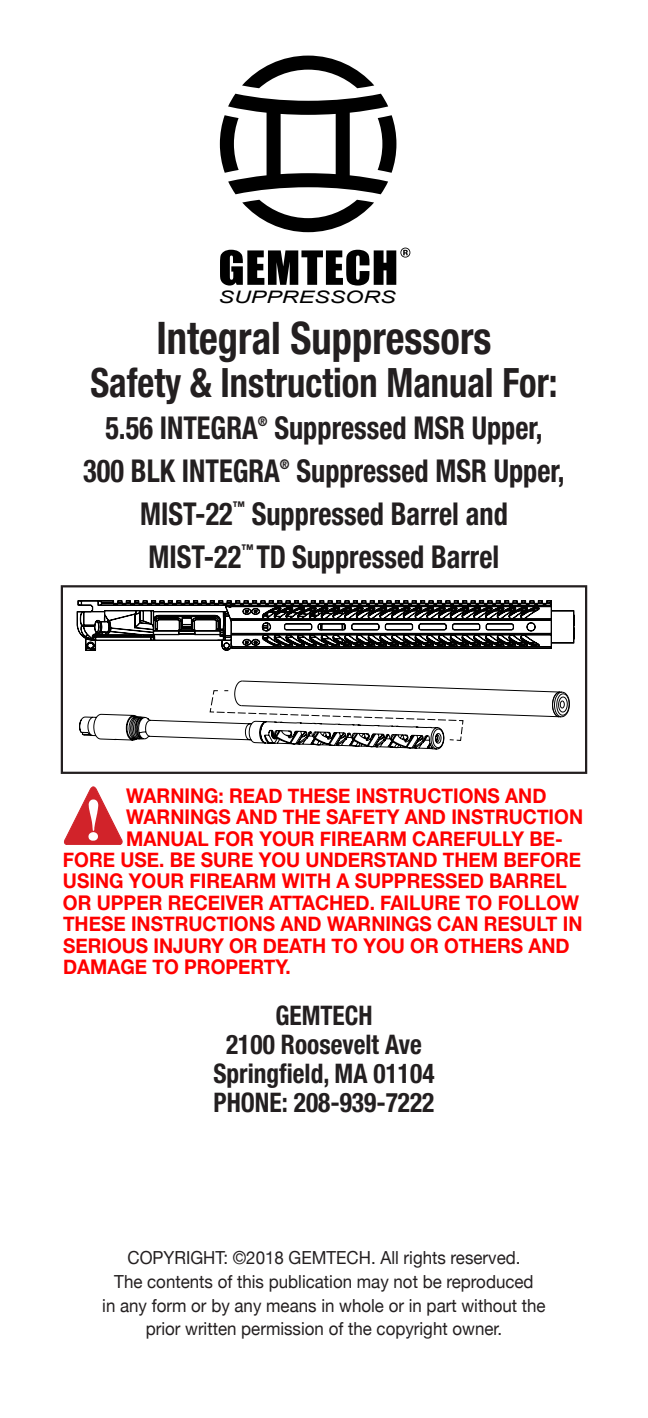
<style>
.page{position:relative;width:648px;height:1418px;background:#fff}
.page>*{position:absolute;margin:0;border:0;box-sizing:border-box;transform-origin:0 0}
.t1{font:700 condensed 45px "Helvetica Neue LT Std";color:#231f20;scale:.9 1}
.t2{font:700 condensed 40.5px "Helvetica Neue LT Std";color:#231f20;scale:.9 1}
.t3{font:700 condensed 31.5px/42.8px "Helvetica Neue LT Std";color:#231f20;scale:.9 1}
.t4{font:700 condensed 27px/29.2px "Helvetica Neue LT Std";color:#231f20;text-align:center;scale:.94 1}
.t5{font:700 20.25px "Helvetica Neue";color:#f00;scale:.94 1}
.t6{font:18px/23.6px "Helvetica Neue";color:#231f20;text-align:center;scale:.94 1}
.t7{font:italic 17.1px "Arial";color:#000;scale:1.35 1}
.t8{font:700 condensed 13.5px "Helvetica Neue LT Std";color:#231f20;scale:.9 1}
</style>
<div class="page">
<div style="left:61px;top:585px;width:526px;height:189px;border:2px solid #231f20"></div>
<svg style="left:64px;top:786px;width:59px;height:59px"></svg>
<svg style="left:77px;top:600px;width:498px;height:51px"></svg>
<svg style="left:79px;top:680px;width:491px;height:69px"></svg>
<svg style="left:220px;top:56px;width:176px;height:176px"></svg>
<svg style="left:220px;top:248px;width:190px;height:37px"></svg>
<p class="t7" style="left:218px;top:287px;width:133px">SUPPRESSORS</p>
<h1 class="t1" style="left:157px;top:322px;width:374px">Integral Suppressors</h1>
<h2 class="t2" style="left:90px;top:368px;width:521px">Safety &amp; Instruction Manual For:</h2>
<h3 class="t3" style="left:105px;top:409px;width:171px">5.56 INTEGRA</h3>
<p class="t8" style="left:258px;top:416px;width:12px">®</p>
<h3 class="t3" style="left:83px;top:409px;width:512px;text-indent:191px">Suppressed MSR Upper,<br>300 BLK INTEGRA</h3>
<p class="t8" style="left:280px;top:459px;width:12px">®</p>
<h3 class="t3" style="left:296px;top:452px;width:300px">Suppressed MSR Upper,</h3>
<h3 class="t3" style="left:140px;top:495px;width:105px">MIST-22</h3>
<p class="t8" style="left:233px;top:502px;width:15px">™</p>
<h3 class="t3" style="left:252px;top:495px;width:286px">Suppressed Barrel and</h3>
<h3 class="t3" style="left:149px;top:538px;width:105px">MIST-22</h3>
<p class="t8" style="left:241px;top:544px;width:15px">™</p>
<h3 class="t3" style="left:256px;top:538px;width:272px">TD Suppressed Barrel</h3>
<p class="t5" style="left:126px;top:783px;width:449px">WARNING: READ THESE INSTRUCTIONS AND</p>
<p class="t5" style="left:126px;top:804px;width:488px">WARNINGS AND THE SAFETY AND INSTRUCTION</p>
<p class="t5" style="left:126px;top:826px;width:466px">MANUAL FOR YOUR FIREARM CAREFULLY BE-</p>
<p class="t5" style="left:63px;top:847px;width:553px">FORE USE. BE SURE YOU UNDERSTAND THEM BEFORE</p>
<p class="t5" style="left:63px;top:868px;width:537px">USING YOUR FIREARM WITH A SUPPRESSED BARREL</p>
<p class="t5" style="left:63px;top:890px;width:551px">OR UPPER RECEIVER ATTACHED. FAILURE TO FOLLOW</p>
<p class="t5" style="left:63px;top:911px;width:554px">THESE INSTRUCTIONS AND WARNINGS CAN RESULT IN</p>
<p class="t5" style="left:63px;top:932px;width:540px">SERIOUS INJURY OR DEATH TO YOU OR OTHERS AND</p>
<p class="t5" style="left:63px;top:954px;width:244px">DAMAGE TO PROPERTY.</p>
<h3 class="t4" style="left:213px;top:1002px;width:237px">GEMTECH<br>2100 Roosevelt Ave<br>Springfield, MA 01104<br>PHONE: 208-939-7222</h3>
<p class="t6" style="left:102px;top:1245px;width:473px">COPYRIGHT: ©2018 GEMTECH. All rights reserved.<br>The contents of this publication may not be reproduced<br>in any form or by any means in whole or in part without the prior written permission of the copyright owner.</p>
</div>
